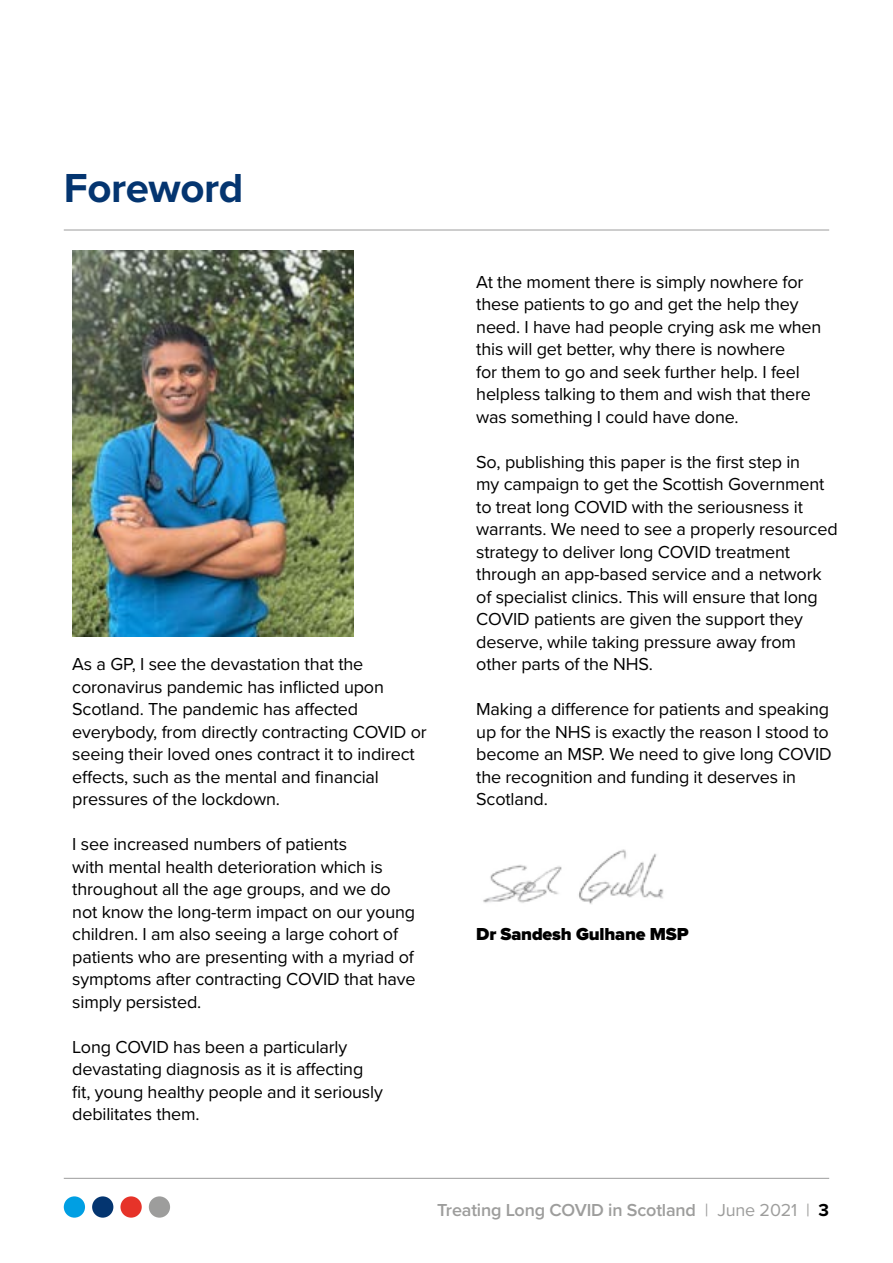
<style>
.page{position:relative;width:893px;height:1263px;background:#fff}
.page>*{position:absolute;margin:0;border:0;box-sizing:border-box;transform-origin:0 0}
.t1{font:700 42px "Proxima Nova";letter-spacing:-.01em;color:#043570}
.t2{font:18px/22.5px "Proxima Nova";letter-spacing:-.01em;color:#000}
.t3{font:600 18px "Proxima Nova";letter-spacing:-.01em;color:#9d9d9c}
.t4{font:900 18px "Proxima Nova";letter-spacing:-.01em;color:#000}
.s1{font-weight:400}
.s2{font-weight:700;color:#000}
</style>
<div class="page">
<div style="left:64px;top:1196px;width:21px;height:22px;background:#009fe3;border-radius:50%"></div>
<div style="left:92px;top:1196px;width:21px;height:22px;background:#043570;border-radius:50%"></div>
<div style="left:120px;top:1196px;width:22px;height:22px;background:#e63329;border-radius:50%"></div>
<div style="left:149px;top:1196px;width:21px;height:22px;background:#9d9d9c;border-radius:50%"></div>
<hr style="left:64px;top:1178px;width:765px;height:1px;background:#9d9d9c">
<hr style="left:64px;top:230px;width:765px;height:1px;background:#9d9d9c">
<img style="left:72px;top:251px;width:281px;height:386px">
<img style="left:483px;top:849px;width:181px;height:55px">
<h1 class="t1" style="left:64px;top:157px;width:181px">Foreword</h1>
<p class="t2" style="left:72px;top:652px;width:356px">As a GP, I see the devastation that the coronavirus pandemic has inflicted upon Scotland. The pandemic has affected everybody, from directly contracting COVID or seeing their loved ones contract it to indirect effects, such as the mental and financial pressures of the lockdown.</p>
<p class="t2" style="left:72px;top:832px;width:345px">I see increased numbers of patients<br>with mental health deterioration which is throughout all the age groups, and we do not know the long-term impact on our young children. I am also seeing a large cohort of patients who are presenting with a myriad of symptoms after contracting COVID that have simply persisted.</p>
<p class="t2" style="left:72px;top:1035px;width:312px">Long COVID has been a particularly devastating diagnosis as it is affecting fit, young healthy people and it seriously debilitates them.</p>
<p class="t2" style="left:476px;top:270px;width:347px">At the moment there is simply nowhere for these patients to go and get the help they need. I have had people crying ask me when this will get better, why there is nowhere<br>for them to go and seek further help. I feel helpless talking to them and wish that there was something I could have done.</p>
<p class="t2" style="left:476px;top:450px;width:363px">So, publishing this paper is the first step in<br>my campaign to get the Scottish Government to treat long COVID with the seriousness it warrants. We need to see a properly resourced strategy to deliver long COVID treatment through an app-based service and a network of specialist clinics. This will ensure that long COVID patients are given the support they deserve, while taking pressure away from other parts of the NHS.</p>
<p class="t2" style="left:476px;top:697px;width:357px">Making a difference for patients and speaking up for the NHS is exactly the reason I stood to become an MSP. We need to give long COVID the recognition and funding it deserves in Scotland.</p>
<p class="t4" style="left:476px;top:921px;width:214px">Dr Sandesh Gulhane MSP</p>
<p class="t3" style="left:437px;top:1197px;width:394px">Treating Long COVID in Scotland <span class="s1">| June 2021 |</span> <span class="s2">3</span></p>
</div>
